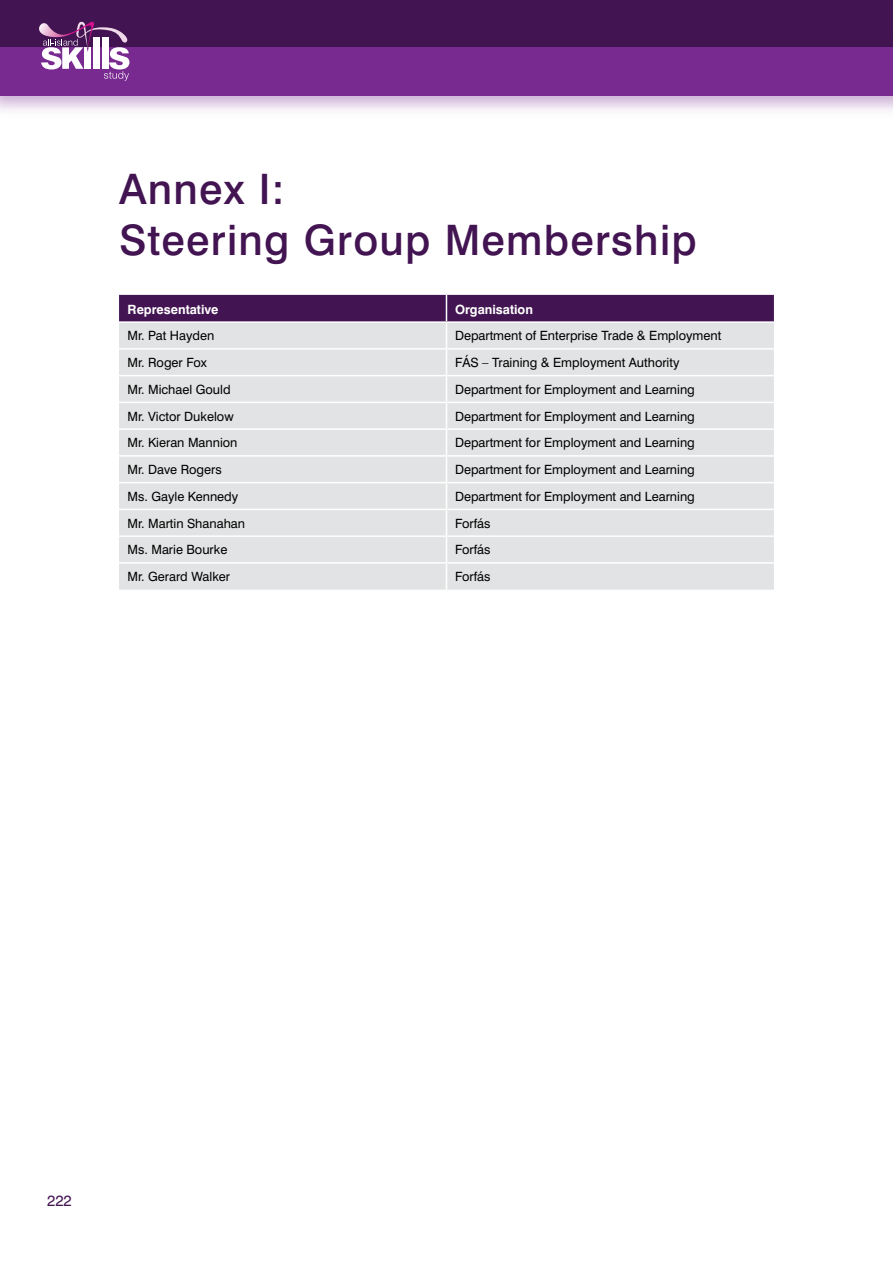
<style>
.page{position:relative;width:893px;height:1263px;background:#fff}
.page>*{position:absolute;margin:0;border:0;box-sizing:border-box;transform-origin:0 0}
.t1{font:500 42px/51px "Swiss 721 BT";letter-spacing:.03em;color:#431452}
.t2{font:15px "Swiss 721 BT";color:#431452}
.t3{font:12.75px "Swiss 721 BT";color:#000}
.t4{font:700 12.75px "Swiss 721 BT";color:#fff}
</style>
<div class="page">
<svg style="left:119px;top:295px;width:655px;height:295px;background:#d5d1d8"></svg>
<div style="left:0;top:0;width:893px;height:47px;background:#431452"></div>
<div style="left:0;top:47px;width:893px;height:49px;background:#782a90"></div>
<svg style="left:39px;top:21px;width:90px;height:60px"></svg>
<h1 class="t1" style="left:119px;top:163px;width:579px">Annex I:<br>Steering Group Membership</h1>
<p class="t4" style="left:128px;top:301px;width:92px">Representative</p>
<p class="t4" style="left:455px;top:301px;width:79px">Organisation</p>
<p class="t3" style="left:128px;top:328px;width:88px">Mr. Pat Hayden</p>
<p class="t3" style="left:455px;top:328px;width:268px">Department of Enterprise Trade &amp; Employment</p>
<p class="t3" style="left:128px;top:355px;width:81px">Mr. Roger Fox</p>
<p class="t3" style="left:455px;top:355px;width:226px">FÁS – Training &amp; Employment Authority</p>
<p class="t3" style="left:128px;top:382px;width:105px">Mr. Michael Gould</p>
<p class="t3" style="left:455px;top:382px;width:241px">Department for Employment and Learning</p>
<p class="t3" style="left:128px;top:408px;width:108px">Mr. Victor Dukelow</p>
<p class="t3" style="left:455px;top:408px;width:241px">Department for Employment and Learning</p>
<p class="t3" style="left:128px;top:435px;width:111px">Mr. Kieran Mannion</p>
<p class="t3" style="left:455px;top:435px;width:241px">Department for Employment and Learning</p>
<p class="t3" style="left:128px;top:462px;width:96px">Mr. Dave Rogers</p>
<p class="t3" style="left:455px;top:462px;width:241px">Department for Employment and Learning</p>
<p class="t3" style="left:128px;top:489px;width:112px">Ms. Gayle Kennedy</p>
<p class="t3" style="left:455px;top:489px;width:241px">Department for Employment and Learning</p>
<p class="t3" style="left:128px;top:515px;width:119px">Mr. Martin Shanahan</p>
<p class="t3" style="left:455px;top:515px;width:37px">Forfás</p>
<p class="t3" style="left:128px;top:542px;width:101px">Ms. Marie Bourke</p>
<p class="t3" style="left:455px;top:542px;width:37px">Forfás</p>
<p class="t3" style="left:128px;top:569px;width:104px">Mr. Gerard Walker</p>
<p class="t3" style="left:455px;top:569px;width:37px">Forfás</p>
<p class="t2" style="left:47px;top:1192px;width:26px">222</p>
</div>
